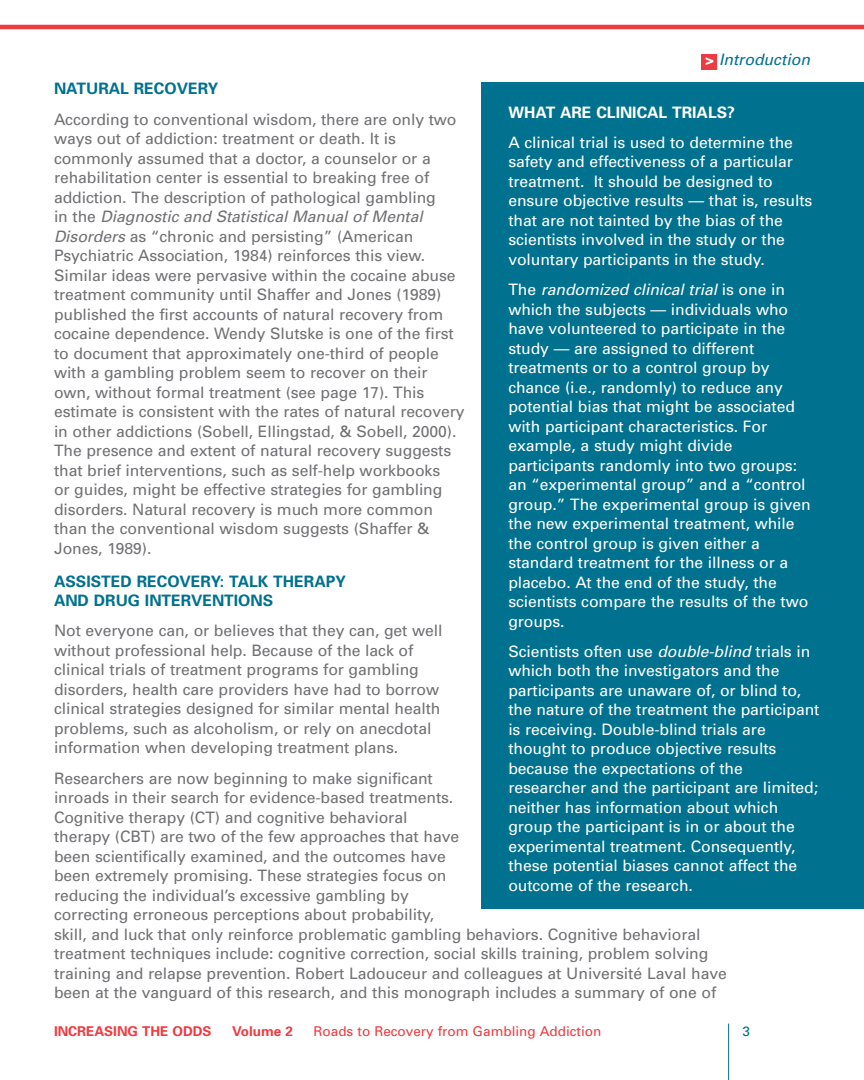
<style>
.page{position:relative;width:864px;height:1080px;background:#fff}
.page>*{position:absolute;margin:0;border:0;box-sizing:border-box;transform-origin:0 0}
.t1{font:15.75px/19.5px "Univers";letter-spacing:-.005em;color:#717074}
.t2{font:15.75px/19.5px "Univers";letter-spacing:-.005em;color:#fff}
.t3{font:700 15.75px/18.9px "Univers";color:#00718e}
.t4{font:700 15.75px "Univers";color:#fff}
.t5{font:italic 15.75px "Univers";color:#00718e}
.t6{font:13.5px "Univers";color:#ee3a41}
.t7{font:700 13.5px "Univers";color:#ee3a41}
.t8{font:13.5px "Univers";color:#00718e}
.s1{font-weight:700;font-style:normal;color:#fff}
.s2{font-style:italic}
</style>
<div class="page">
<hr style="left:0;top:25px;width:864px;height:4px;background:#ee3a41">
<hr style="left:728px;top:1024px;width:1px;height:56px;background:#00718e">
<div style="left:701px;top:54px;width:16px;height:16px;background:#ee3a41"></div>
<div style="left:481px;top:82px;width:383px;height:827px;background:#00718e"></div>
<p class="t5" style="left:705px;top:54px;width:106px"><span class="s1">&gt;</span> Introduction</p>
<p class="t3" style="left:54px;top:81px;width:166px">NATURAL RECOVERY</p>
<p class="t1" style="left:54px;top:111px;width:412px">According to conventional wisdom, there are only two ways out of addiction: treatment or death. It is commonly assumed that a doctor, a counselor or a rehabilitation center is essential to breaking free of addiction. The description of pathological gambling<br>in the <span class="s2">Diagnostic and Statistical Manual of Mental Disorders</span> as “chronic and persisting” (American Psychiatric Association, 1984) reinforces this view.<br>Similar ideas were pervasive within the cocaine abuse treatment community until Shaffer and Jones (1989) published the first accounts of natural recovery from cocaine dependence. Wendy Slutske is one of the first to document that approximately one-third of people with a gambling problem seem to recover on their own, without formal treatment (see page 17). This estimate is consistent with the rates of natural recovery in other addictions (Sobell, Ellingstad, &amp; Sobell, 2000).<br>The presence and extent of natural recovery suggests that brief interventions, such as self-help workbooks<br>or guides, might be effective strategies for gambling disorders. Natural recovery is much more common than the conventional wisdom suggests (Shaffer &amp; Jones, 1989).</p>
<p class="t3" style="left:54px;top:573px;width:293px">ASSISTED RECOVERY: TALK THERAPY<br>AND DRUG INTERVENTIONS</p>
<p class="t1" style="left:54px;top:622px;width:390px">Not everyone can, or believes that they can, get well without professional help. Because of the lack of clinical trials of treatment programs for gambling disorders, health care providers have had to borrow clinical strategies designed for similar mental health problems, such as alcoholism, or rely on anecdotal information when developing treatment plans.</p>
<p class="t1" style="left:54px;top:770px;width:674px">Researchers are now beginning to make significant<br>inroads in their search for evidence-based treatments.<br>Cognitive therapy (CT) and cognitive behavioral<br>therapy (CBT) are two of the few approaches that have<br>been scientifically examined, and the outcomes have<br>been extremely promising. These strategies focus on<br>reducing the individual’s excessive gambling by<br>correcting erroneous perceptions about probability,<br>skill, and luck that only reinforce problematic gambling behaviors. Cognitive behavioral treatment techniques include: cognitive correction, social skills training, problem solving training and relapse prevention. Robert Ladouceur and colleagues at Université Laval have been at the vanguard of this research, and this monograph includes a summary of one of</p>
<p class="t7" style="left:54px;top:1026px;width:159px">INCREASING THE ODDS</p>
<p class="t7" style="left:232px;top:1026px;width:62px">Volume 2</p>
<p class="t6" style="left:314px;top:1026px;width:289px">Roads to Recovery from Gambling Addiction</p>
<p class="t8" style="left:742px;top:1026px;width:9px">3</p>
<p class="t4" style="left:508px;top:106px;width:228px">WHAT ARE CLINICAL TRIALS?</p>
<p class="t2" style="left:508px;top:134px;width:306px">A clinical trial is used to determine the safety and effectiveness of a particular treatment. It should be designed to ensure objective results — that is, results that are not tainted by the bias of the scientists involved in the study or the voluntary participants in the study.</p>
<p class="t2" style="left:508px;top:281px;width:304px">The <span class="s2">randomized clinical trial</span> is one in which the subjects — individuals who have volunteered to participate in the study — are assigned to different treatments or to a control group by chance (i.e., randomly) to reduce any potential bias that might be associated with participant characteristics. For example, a study might divide participants randomly into two groups: an “experimental group” and a “control group.” The experimental group is given the new experimental treatment, while the control group is given either a standard treatment for the illness or a placebo. At the end of the study, the scientists compare the results of the two groups.</p>
<p class="t2" style="left:508px;top:643px;width:313px">Scientists often use <span class="s2">double-blind</span> trials in which both the investigators and the participants are unaware of, or blind to, the nature of the treatment the participant is receiving. Double-blind trials are thought to produce objective results because the expectations of the researcher and the participant are limited; neither has information about which group the participant is in or about the experimental treatment. Consequently, these potential biases cannot affect the outcome of the research.</p>
</div>
